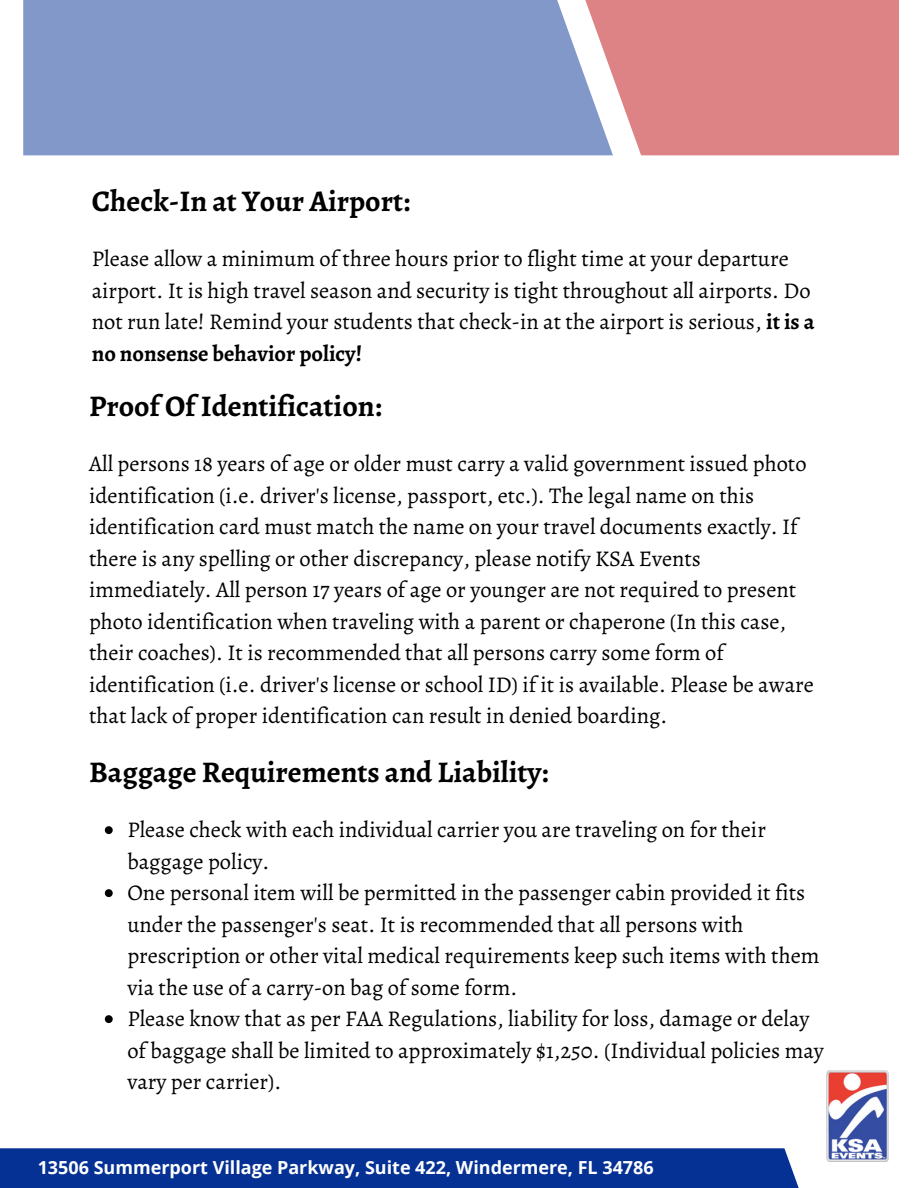
<style>
.page{position:relative;width:918px;height:1188px;background:#fff}
.page>*{position:absolute;margin:0;border:0;box-sizing:border-box;transform-origin:0 0}
.t1{font:700 30px "Alegreya";color:#000}
.t2{font:22.5px/31.5px "Alegreya";color:#000}
.t3{font:700 18px "Open Sans";color:#fff}
.s1{font-weight:700}
</style>
<div class="page">
<div style="left:23px;top:0;width:557px;height:155px;background:#8298c9"></div>
<svg style="left:580px;top:0;width:319px;height:155px;fill:#dd8285"></svg>
<img style="left:826px;top:1070px;width:62px;height:91px">
<div style="left:0;top:1148px;width:813px;height:40px;background:#053194"></div>
<svg style="left:105px;top:826px;width:8px;height:8px"></svg>
<svg style="left:105px;top:889px;width:8px;height:8px"></svg>
<svg style="left:105px;top:1015px;width:8px;height:8px"></svg>
<h1 class="t1" style="left:92px;top:181px;width:320px">Check-In at Your Airport:</h1>
<h2 class="t2" style="left:92px;top:243px;width:724px">Please allow a minimum of three hours prior to flight time at your departure airport. It is high travel season and security is tight throughout all airports. Do not run late! Remind your students that check-in at the airport is serious, <span class="s1">it is a no nonsense behavior policy!</span></h2>
<p class="t1" style="left:89px;top:386px;width:294px">Proof Of Identification:</p>
<p class="t2" style="left:89px;top:448px;width:726px">All persons 18 years of age or older must carry a valid government issued photo identification (i.e. driver's license, passport, etc.). The legal name on this identification card must match the name on your travel documents exactly. If there is any spelling or other discrepancy, please notify KSA Events immediately. All person 17 years of age or younger are not required to present photo identification when traveling with a parent or chaperone (In this case, their coaches). It is recommended that all persons carry some form of identification (i.e. driver's license or school ID) if it is available. Please be aware that lack of proper identification can result in denied boarding.</p>
<p class="t1" style="left:89px;top:752px;width:461px">Baggage Requirements and Liability:</p>
<p class="t2" style="left:127px;top:814px;width:640px">Please check with each individual carrier you are traveling on for their baggage policy.</p>
<p class="t2" style="left:127px;top:877px;width:694px">One personal item will be permitted in the passenger cabin provided it fits under the passenger's seat. It is recommended that all persons with prescription or other vital medical requirements keep such items with them via the use of a carry-on bag of some form.</p>
<p class="t2" style="left:127px;top:1003px;width:698px">Please know that as per FAA Regulations, liability for loss, damage or delay of baggage shall be limited to approximately $1,250. (Individual policies may vary per carrier).</p>
<h2 class="t3" style="left:23px;top:1149px;width:628px">13506 Summerport Village Parkway, Suite 422, Winderemere, FL 34786</h2>
<h1 class="t3" style="left:38px;top:1155px;width:618px">13506 Summerport Village Parkway, Suite 422, Windermere, FL 34786</h1>
</div>
